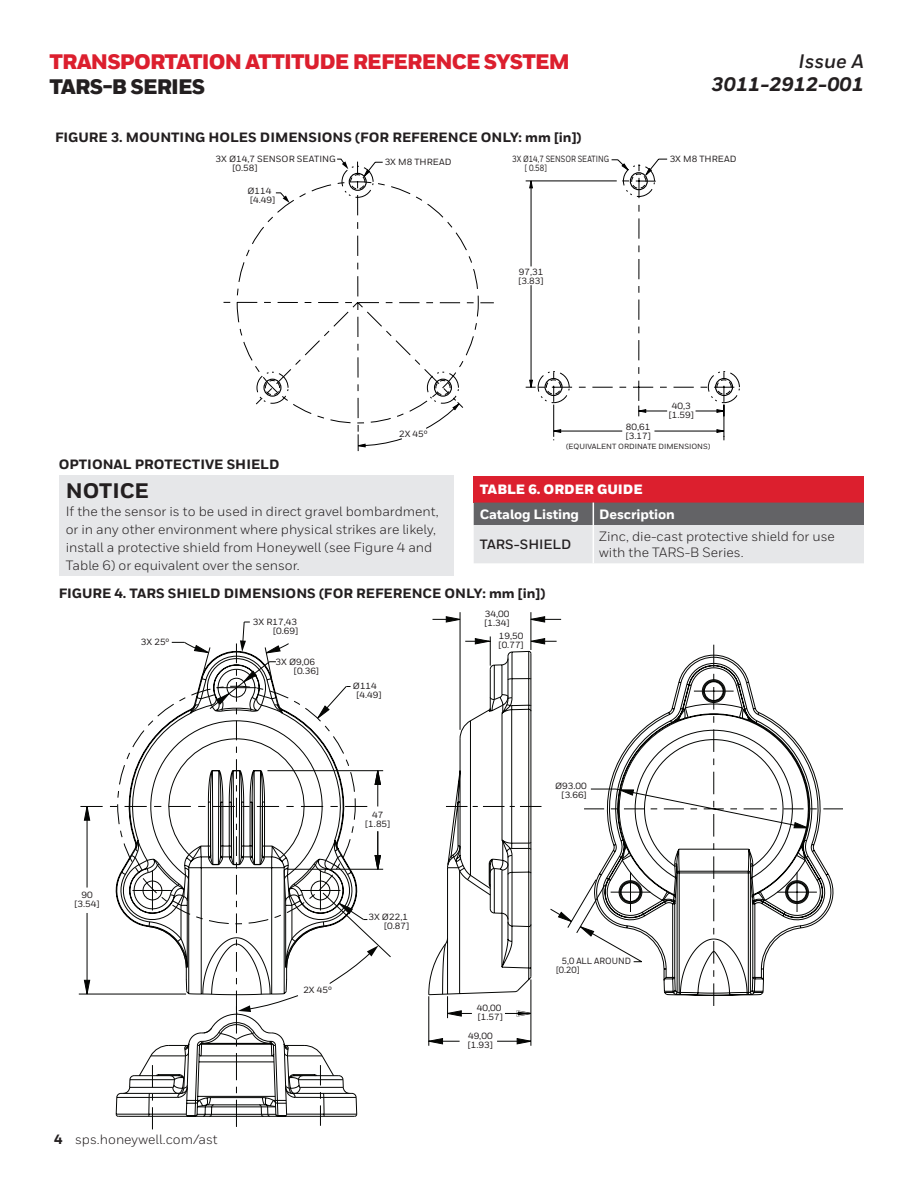
<style>
.page{position:relative;width:918px;height:1188px;background:#fff}
.page>*{position:absolute;margin:0;border:0;box-sizing:border-box;transform-origin:0 0}
.t1{font:900 21px "Honeywell Sans";letter-spacing:-.04em;color:#dc1f2e}
.t2{font:900 21px "Honeywell Sans";letter-spacing:-.04em;color:#231f20}
.t3{font:800 21px "Honeywell Sans";color:#231f20}
.t4{font:italic 800 19.5px "Honeywell Sans";color:#231f20}
.t5{font:italic 700 19.5px "Honeywell Sans";color:#231f20}
.t6{font:13.5px/18px "Honeywell Sans";color:#231f20}
.t7{font:800 13.5px "Honeywell Sans";color:#231f20}
.t8{font:800 13.5px "Honeywell Sans";letter-spacing:-.01em;color:#fff}
.t9{font:900 13.5px "Honeywell Sans";color:#fff}
.t10{font:700 13.5px "Honeywell Sans";color:#231f20}
.t11{font:500 9px/9px "Honeywell Sans";color:#211d1e}
.t12{font:500 9px/9px "Honeywell Sans";color:#231f20}
.t13{font:500 9px/9px "Honeywell Sans";color:#231f20;scale:.81 1}
.t14{font:500 9px/9px "Honeywell Sans";color:#211d1e;scale:.94 1}
.t15{font:500 7.5px "Honeywell Sans";color:#231f20}
.s1{font-weight:800}
</style>
<div class="page">
<svg style="left:263px;top:172px;width:471px;height:225px"></svg>
<svg style="left:357px;top:159px;width:368px;height:292px"></svg>
<svg style="left:645px;top:158px;width:23px;height:18px"></svg>
<svg style="left:337px;top:158px;width:11px;height:11px"></svg>
<svg style="left:275px;top:192px;width:15px;height:11px"></svg>
<svg style="left:84px;top:980px;width:6px;height:14px"></svg>
<svg style="left:446px;top:616px;width:14px;height:3px"></svg>
<svg style="left:530px;top:616px;width:15px;height:3px"></svg>
<svg style="left:135px;top:1044px;width:185px;height:73px"></svg>
<svg style="left:184px;top:1034px;width:136px;height:55px"></svg>
<hr style="left:87px;top:806px;width:1px;height:82px;background:#040503">
<hr style="left:87px;top:913px;width:1px;height:81px;background:#040503">
<hr style="left:79px;top:994px;width:107px;height:1px;background:#040503">
<hr style="left:460px;top:612px;width:1px;height:118px;background:#040503">
<hr style="left:531px;top:612px;width:1px;height:38px;background:#040503">
<svg style="left:80px;top:806px;width:23px;height:15px"></svg>
<svg style="left:152px;top:1065px;width:1px;height:22px"></svg>
<svg style="left:152px;top:1107px;width:1px;height:22px"></svg>
<svg style="left:236px;top:1100px;width:1px;height:27px"></svg>
<svg style="left:236px;top:1053px;width:1px;height:27px"></svg>
<svg style="left:320px;top:969px;width:212px;height:157px"></svg>
<svg style="left:432px;top:619px;width:130px;height:395px"></svg>
<svg style="left:550px;top:644px;width:293px;height:362px"></svg>
<svg style="left:125px;top:622px;width:266px;height:412px"></svg>
<div style="left:474px;top:476px;width:390px;height:27px;background:#dc1f2e"></div>
<svg style="left:474px;top:503px;width:390px;height:60px;background:#b5b6b8"></svg>
<hr style="left:593px;top:525px;width:1px;height:38px;background:#fff">
<div style="left:60px;top:476px;width:394px;height:100px;background:#e6e7e9"></div>
<h1 class="t1" style="left:49px;top:48px;width:522px">TRANSPORTATION ATTITUDE REFERENCE SYSTEM</h1>
<h1 class="t2" style="left:49px;top:74px;width:157px">TARS-B SERIES</h1>
<p class="t7" style="left:55px;top:129px;width:528px">FIGURE 3. MOUNTING HOLES DIMENSIONS (FOR REFERENCE ONLY: mm [in])</p>
<h2 class="t5" style="left:799px;top:49px;width:67px">Issue A</h2>
<h2 class="t4" style="left:712px;top:72px;width:154px">3011-2912-001</h2>
<p class="t12" style="left:233px;top:154px;width:105px;text-indent:-17px">3X Ø14,7 SENSOR SEATING [0.58]</p>
<p class="t13" style="left:525px;top:155px;width:105px;text-indent:-13px">3X Ø14,7 SENSOR SEATING [ 0.58]</p>
<p class="t12" style="left:670px;top:154px;width:68px">3X M8 THREAD</p>
<p class="t12" style="left:385px;top:158px;width:68px">3X M8 THREAD</p>
<p class="t12" style="left:247px;top:186px;width:29px">Ø114 [4.49]</p>
<p class="t7" style="left:59px;top:456px;width:222px">OPTIONAL PROTECTIVE SHIELD</p>
<p class="t12" style="left:519px;top:267px;width:27px">97,31 [3.83]</p>
<p class="t12" style="left:626px;top:422px;width:26px">80,61</p>
<p class="t12" style="left:399px;top:429px;width:30px">2X 45º</p>
<p class="t12" style="left:626px;top:431px;width:27px">[3.17]</p>
<p class="t12" style="left:669px;top:402px;width:27px;text-align:center">40,3 [1.59]</p>
<p class="t15" style="left:566px;top:441px;width:146px">(EQUIVALENT ORDINATE DIMENSIONS)</p>
<p class="t3" style="left:66px;top:478px;width:85px">NOTICE</p>
<p class="t6" style="left:66px;top:502px;width:375px">If the the sensor is to be used in direct gravel bombardment, or in any other environment where physical strikes are likely, install a protective shield from Honeywell (see Figure 4 and Table 6) or equivalent over the sensor.</p>
<p class="t9" style="left:480px;top:481px;width:165px">TABLE 6. ORDER GUIDE</p>
<p class="t8" style="left:480px;top:506px;width:101px">Catalog Listing</p>
<p class="t8" style="left:599px;top:506px;width:77px">Description</p>
<p class="t10" style="left:480px;top:536px;width:93px">TARS-SHIELD</p>
<p class="t6" style="left:599px;top:528px;width:237px;line-height:16.5px">Zinc, die-cast protective shield for use with the TARS-B Series.</p>
<p class="t7" style="left:59px;top:585px;width:488px">FIGURE 4. TARS SHIELD DIMENSIONS (FOR REFERENCE ONLY: mm [in])</p>
<p class="t11" style="left:141px;top:638px;width:30px">3X 25º</p>
<p class="t11" style="left:75px;top:891px;width:27px;text-align:center">90 [3.54]</p>
<p class="t11" style="left:253px;top:617px;width:47px;text-align:right">3X R17,43 [0.69]</p>
<p class="t11" style="left:294px;top:657px;width:27px;text-indent:-18px">3X Ø9,06 [0.36]</p>
<p class="t11" style="left:353px;top:682px;width:30px;text-align:center">Ø114 [4.49]</p>
<p class="t11" style="left:365px;top:810px;width:27px;text-align:center">47 [1.85]</p>
<p class="t11" style="left:303px;top:986px;width:30px">2X 45º</p>
<p class="t11" style="left:369px;top:913px;width:42px;text-align:right">3X Ø22,1 [0.87]</p>
<p class="t6" style="left:54px;top:1131px;width:165px"><span class="s1">4</span> sps.honeywell.com/ast</p>
<p class="t11" style="left:485px;top:609px;width:27px">34,00 [1.34]</p>
<p class="t11" style="left:499px;top:631px;width:27px">19,50 [0.77]</p>
<p class="t11" style="left:555px;top:782px;width:33px;text-align:right">Ø93.00 [3.66]</p>
<p class="t11" style="left:477px;top:1003px;width:27px">40,00 [1.57]</p>
<p class="t11" style="left:468px;top:1031px;width:27px">49,00 [1.93]</p>
<p class="t14" style="left:556px;top:957px;width:81px;text-indent:6px">5,0 ALL AROUND [0.20]</p>
</div>
